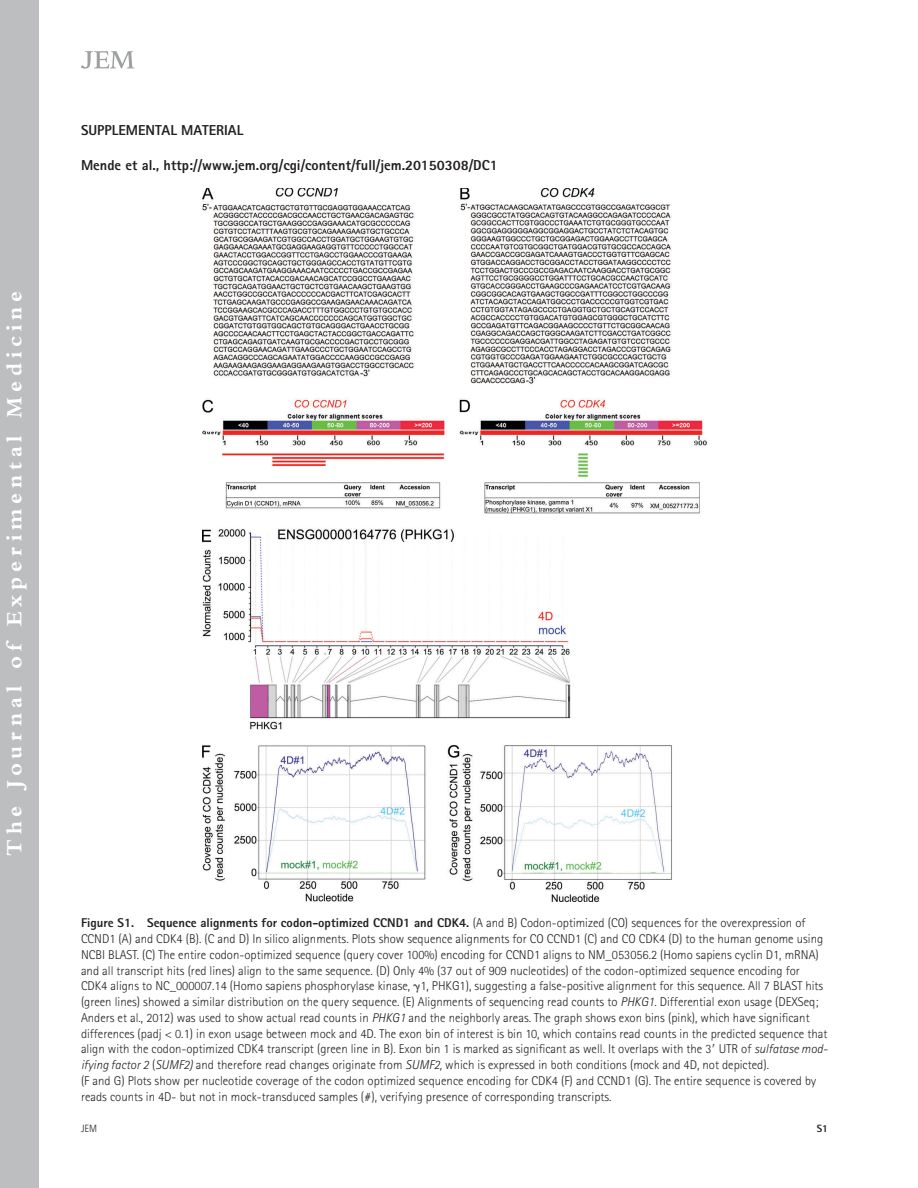
<style>
.page{position:relative;width:918px;height:1188px;background:#fff}
.page>*{position:absolute;margin:0;border:0;box-sizing:border-box;transform-origin:0 0}
.t1{font:700 22.8px "Bembo Std";letter-spacing:.21em;color:#fff}
.t2{font:800 14.4px "Rotis Sans Serif Std";color:#231f20}
.t3{font:300 12.75px/15.8px "Rotis Sans Serif Std";color:#231f20}
.t4{font:300 10.5px "Rotis Sans Serif Std";color:#231f20}
.t5{font:800 10.5px "Rotis Sans Serif Std";color:#231f20}
.s1{font-weight:800}
.s2{font-family:"Mathematical Pi One";font-weight:400}
.s3{font-style:italic}
</style>
<div class="page">
<svg style="left:81px;top:51px;width:53px;height:18px"></svg>
<div style="left:0;top:0;width:39px;height:1188px;background:#bcbec0"></div>
<img style="left:202px;top:188px;width:504px;height:713px">
<h1 class="t1" style="left:5px;top:856px;width:567px;rotate:-90deg">The Journal of Experimental Medicine</h1>
<p class="t2" style="left:81px;top:125px;width:164px">SUPPLEMENTAL MATERIAL</p>
<p class="t2" style="left:81px;top:160px;width:418px">Mende et al., http://www.jem.org/cgi/content/full/jem.20150308/DC1</p>
<p class="t3" style="left:81px;top:916px;width:748px"><span class="s1">Figure S1. Sequence alignments for codon-optimized CCND1 and CDK4 .</span> (A and B) Codon-optimized (CO) sequences for the overexpression of CCND1 (A) and CDK4 (B). (C and D) In silico alignments. Plots show sequence alignments for CO CCND1 (C) and CO CDK4 (D) to the human genome using NCBI BLAST. (C) The entire codon-optimized sequence (query cover 100%) encoding for CCND1 aligns to NM_053056 .2 (Homo sapiens cyclin D1, mRNA) and all transcript hits (red lines) align to the same sequence. (D) Only 4% (37 out of 909 nucleotides) of the codon-optimized sequence encoding for CDK4 aligns to NC_000007 .14 (Homo sapiens phosphorylase kinase, <span class="s2">-</span> 1, PHKG1), suggesting a false-positive alignment for this sequence. All 7 BLAST hits (green lines) showed a similar distribution on the query sequence. (E) Alignments of sequencing read counts to <span class="s3">PHKG1</span> . Differential exon usage (DEXSeq; Anders et al., 2012 ) was used to show actual read counts in <span class="s3">PHKG1</span> and the neighborly areas. The graph shows exon bins (pink), which have significant differences (padj &lt; 0.1) in exon usage between mock and 4D. The exon bin of interest is bin 10, which contains read counts in the predicted sequence that align with the codon-optimized CDK4 transcript (green line in B). Exon bin 1 is marked as significant as well. It overlaps with the 3 UTR of <span class="s3">sulfatase mod&shy;ifying factor 2</span> ( <span class="s3">SUMF2)</span> and therefore read changes originate from <span class="s3">SUMF2,</span> which is expressed in both conditions (mock and 4D, not depicted).<br>(F and G) Plots show per nucleotide coverage of the codon optimized sequence encoding for CDK4 (F) and CCND1 (G). The entire sequence is covered by reads counts in 4D- but not in mock-transduced samples (#), verifying presence of corresponding transcripts.</p>
<p class="t4" style="left:81px;top:1125px;width:18px">JEM</p>
<p class="t5" style="left:817px;top:1125px;width:13px">S1</p>
</div>
